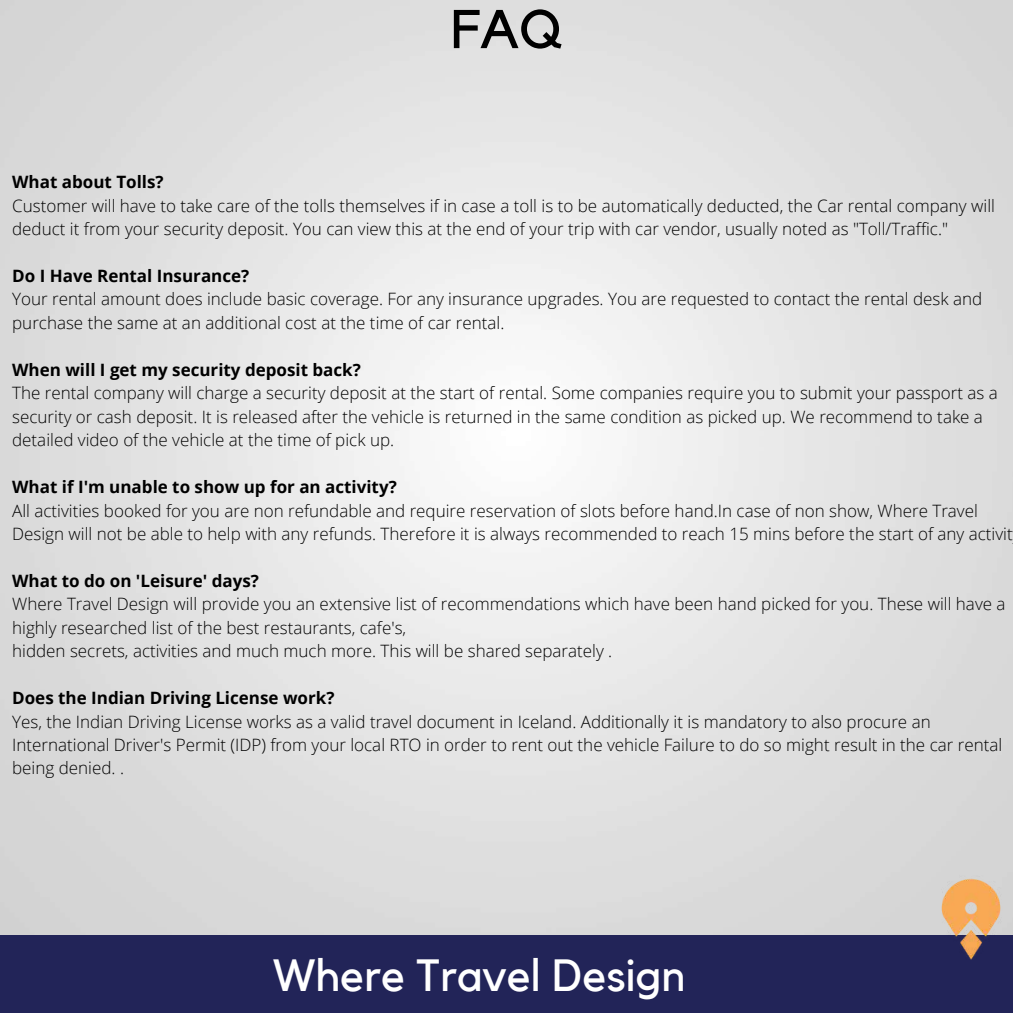
<style>
.page{position:relative;width:1013px;height:1013px;background:#fff}
.page>*{position:absolute;margin:0;border:0;box-sizing:border-box;transform-origin:0 0}
.t1{font:53.88px "Kollektif";color:#000}
.t2{font:45px "Kollektif";color:#fff}
.t3{font:300 17px/23.5px "Open Sans";color:#000}
.t4{font:700 17px "Open Sans";color:#000}
</style>
<div class="page">
<div style="left:0;top:935px;width:1012px;height:77px;background:#222458"></div>
<img style="left:935px;top:873px;width:77px;height:87px">
<h1 class="t1" style="left:451px;top:5px;width:113px">FAQ</h1>
<p class="t4" style="left:12px;top:170px;width:153px">What about Tolls?</p>
<p class="t3" style="left:12px;top:193px;width:984px">Customer will have to take care of the tolls themselves if in case a toll is to be automatically deducted, the Car rental company will deduct it from your security deposit. You can view this at the end of your trip with car vendor, usually noted as "Toll/Traffic."</p>
<p class="t4" style="left:12px;top:264px;width:239px">Do I Have Rental Insurance?</p>
<p class="t3" style="left:12px;top:287px;width:971px">Your rental amount does include basic coverage. For any insurance upgrades. You are requested to contact the rental desk and purchase the same at an additional cost at the time of car rental.</p>
<p class="t4" style="left:12px;top:357px;width:350px">When will I get my security deposit back?</p>
<p class="t3" style="left:12px;top:381px;width:987px">The rental company will charge a security deposit at the start of rental. Some companies require you to submit your passport as a security or cash deposit. It is released after the vehicle is returned in the same condition as picked up. We recommend to take a detailed video of the vehicle at the time of pick up.</p>
<p class="t4" style="left:12px;top:475px;width:386px">What if I'm unable to show up for an activity?</p>
<p class="t3" style="left:12px;top:498px;width:1002px">All activities booked for you are non refundable and require reservation of slots before hand.In case of non show, Where Travel<br>Design will not be able to help with any refunds. Therefore it is always recommended to reach 15 mins before the start of any activit</p>
<p class="t4" style="left:12px;top:568px;width:248px">What to do on 'Leisure' days?</p>
<p class="t3" style="left:12px;top:592px;width:994px">Where Travel Design will provide you an extensive list of recommendations which have been hand picked for you. These will have a highly researched list of the best restaurants, cafe's,<br>hidden secrets, activities and much much more. This will be shared separately .</p>
<p class="t4" style="left:12px;top:686px;width:324px">Does the Indian Driving License work?</p>
<p class="t3" style="left:12px;top:709px;width:991px">Yes, the Indian Driving License works as a valid travel document in Iceland. Additionally it is mandatory to also procure an<br>International Driver's Permit (IDP) from your local RTO in order to rent out the vehicle Failure to do so might result in the car rental being denied. .</p>
<h2 class="t2" style="left:273px;top:954px;width:415px">Where Travel Design</h2>
</div>
